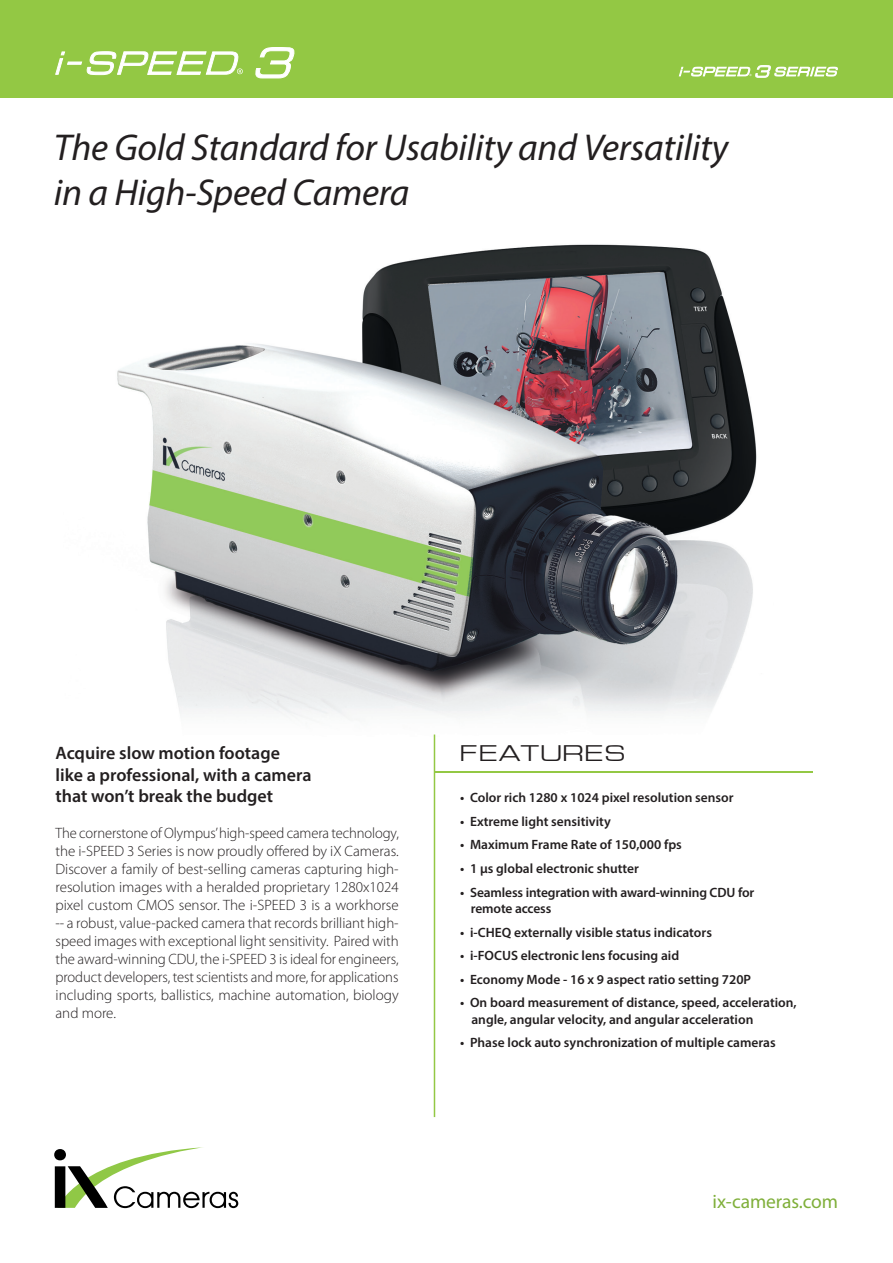
<style>
.page{position:relative;width:893px;height:1263px;background:#fff}
.page>*{position:absolute;margin:0;border:0;box-sizing:border-box;transform-origin:0 0}
.t1{font:italic 37.5px/45px "Myriad Pro";letter-spacing:-.005em;color:#231f20}
.t2{font:22.5px "Eurasia Extended";letter-spacing:.02em;color:#231f20}
.t3{font:19.5px "Myriad Pro";letter-spacing:-.005em;color:#7faf3a}
.t4{font:600 18px/21.6px "Myriad Pro";color:#231f20}
.t5{font:300 15px/18px "Myriad Pro";color:#231f20;text-align:justify}
.t6{font:600 13.5px/16.5px "Myriad Pro";color:#231f20}
</style>
<div class="page">
<img style="left:117px;top:244px;width:640px;height:531px">
<div style="left:0;top:0;width:893px;height:97px;background:#93c844"></div>
<hr style="left:434px;top:771px;width:379px;height:2px;background:#93c844">
<svg style="left:679px;top:65px;width:158px;height:12px"></svg>
<svg style="left:255px;top:47px;width:39px;height:31px"></svg>
<svg style="left:55px;top:51px;width:188px;height:24px"></svg>
<svg style="left:54px;top:1147px;width:184px;height:61px"></svg>
<hr style="left:434px;top:734px;width:1px;height:383px;background:#93c844">
<p class="t1" style="left:54px;top:124px;width:676px">The Gold Standard for Usability and Versatility in a High-Speed Camera</p>
<p class="t4" style="left:56px;top:742px;width:258px">Acquire slow motion footage like a professional, with a camera that won’t break the budget</p>
<p class="t5" style="left:56px;top:824px;width:345px">The cornerstone of Olympus’high-speed camera technology, the i-SPEED 3 Series is now proudly offered by iX Cameras.<br>Discover a family of best-selling cameras capturing high&shy;resolution images with a heralded proprietary 1280x1024 pixel custom CMOS sensor. The i-SPEED 3 is a workhorse -- a robust, value-packed camera that records brilliant high&shy;speed images with exceptional light sensitivity. Paired with the award-winning CDU, the i-SPEED 3 is ideal for engineers, product developers, test scientists and more, for applications including sports, ballistics, machine automation, biology and more.</p>
<p class="t2" style="left:459px;top:734px;width:168px">FEATURES</p>
<p class="t6" style="left:460px;top:789px;width:275px">• Color rich 1280 x 1024 pixel resolution sensor</p>
<p class="t6" style="left:460px;top:813px;width:152px">• Extreme light sensitivity</p>
<p class="t6" style="left:460px;top:836px;width:223px">• Maximum Frame Rate of 150,000 fps</p>
<p class="t6" style="left:460px;top:860px;width:180px">• 1 μs global electronic shutter</p>
<p class="t6" style="left:471px;top:883px;width:285px;text-indent:-11px">• Seamless integration with award-winning CDU for remote access</p>
<p class="t6" style="left:460px;top:923px;width:253px">• i-CHEQ externally visible status indicators</p>
<p class="t6" style="left:460px;top:947px;width:220px">• i-FOCUS electronic lens focusing aid</p>
<p class="t6" style="left:460px;top:970px;width:292px">• Economy Mode - 16 x 9 aspect ratio setting 720P</p>
<p class="t6" style="left:471px;top:994px;width:327px;text-indent:-11px">• On board measurement of distance, speed, acceleration, angle, angular velocity, and angular acceleration</p>
<p class="t6" style="left:460px;top:1034px;width:317px">• Phase lock auto synchronization of multiple cameras</p>
<p class="t3" style="left:713px;top:1189px;width:127px">ix-cameras.com</p>
</div>
